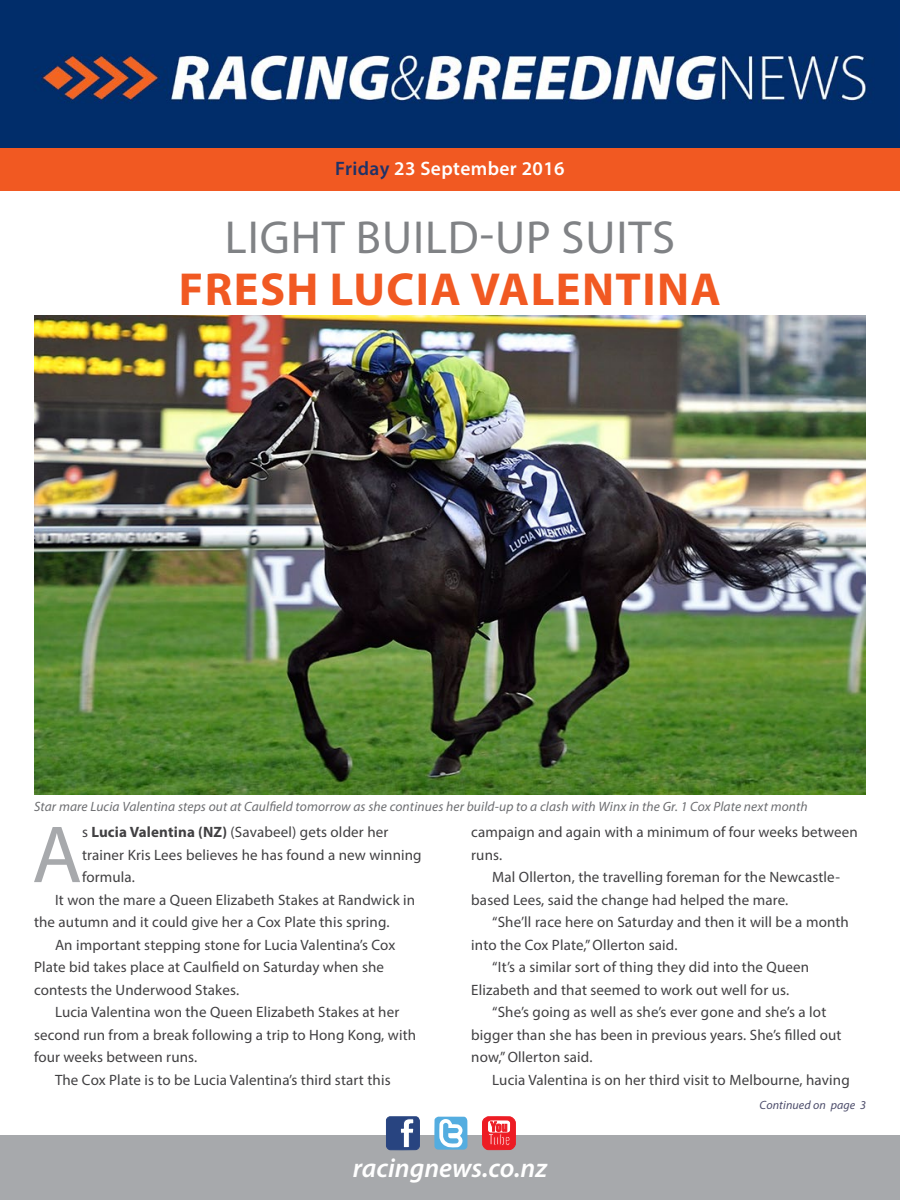
<style>
.page{position:relative;width:900px;height:1200px;background:#fff}
.page>*{position:absolute;margin:0;border:0;box-sizing:border-box;transform-origin:0 0}
.t1{font:81.75px "Myriad Pro";color:#a7a9ac}
.t2{font:700 46.5px "Myriad Pro";letter-spacing:.03em;color:#f15922}
.t3{font:46.5px "Myriad Pro";letter-spacing:.02em;color:#808285}
.t4{font:italic 600 27px "Myriad Pro";color:#fff}
.t5{font:600 19.5px "Myriad Pro";letter-spacing:.02em;color:#fff}
.t6{font:15px/22.5px "Myriad Pro";letter-spacing:.01em;color:#414042}
.t7{font:italic 13.5px "Myriad Pro";letter-spacing:.01em;color:#6d6e71}
.t8{font:italic 12px "Myriad Pro";letter-spacing:.01em;color:#4d4d6b}
.s1{color:#203267}
.s2{font-weight:700}
</style>
<div class="page">
<div style="left:0;top:0;width:900px;height:159px;background:#012d6a"></div>
<img style="left:34px;top:54px;width:833px;height:49px">
<div style="left:0;top:1136px;width:900px;height:64px;background:#a7a9ac"></div>
<svg style="left:386px;top:1117px;width:34px;height:33px"></svg>
<svg style="left:434px;top:1117px;width:33px;height:33px"></svg>
<svg style="left:482px;top:1117px;width:34px;height:33px"></svg>
<div style="left:0;top:148px;width:900px;height:43px;background:#f15922"></div>
<img style="left:34px;top:315px;width:832px;height:479px">
<h3 class="t5" style="left:335px;top:156px;width:231px"><span class="s1">Friday</span> 23 September 2016</h3>
<h2 class="t3" style="left:225px;top:209px;width:452px">Light build-up suits</h2>
<h2 class="t2" style="left:179px;top:259px;width:544px">FRESH LUCIA VALENTINA</h2>
<p class="t7" style="left:34px;top:798px;width:775px">Star mare Lucia Valentina steps out at Caulfield tomorrow as she continues her build-up to a clash with Winx in the Gr. 1 Cox Plate next month</p>
<h1 class="t1" style="left:32px;top:804px;width:52px">A</h1>
<p class="t6" style="left:82px;top:821px;width:308px">s <span class="s2">LUCIA VALENTINA (NZ)</span> (Savabeel) gets older her</p>
<p class="t6" style="left:82px;top:843px;width:341px">trainer Kris Lees believes he has found a new winning</p>
<p class="t6" style="left:82px;top:866px;width:55px">formula.</p>
<p class="t6" style="left:55px;top:888px;width:362px">It won the mare a Queen Elizabeth Stakes at Randwick in</p>
<p class="t6" style="left:34px;top:911px;width:357px">the autumn and it could give her a Cox Plate this spring.</p>
<p class="t6" style="left:55px;top:933px;width:342px">An important stepping stone for Lucia Valentina’s Cox</p>
<p class="t6" style="left:34px;top:956px;width:352px">Plate bid takes place at Caulfield on Saturday when she</p>
<p class="t6" style="left:34px;top:978px;width:207px">contests the Underwood Stakes.</p>
<p class="t6" style="left:55px;top:1001px;width:346px">Lucia Valentina won the Queen Elizabeth Stakes at her</p>
<p class="t6" style="left:34px;top:1023px;width:384px">second run from a break following a trip to Hong Kong, with</p>
<p class="t6" style="left:34px;top:1046px;width:165px">four weeks between runs.</p>
<p class="t6" style="left:55px;top:1068px;width:337px">The Cox Plate is to be Lucia Valentina’s third start this</p>
<p class="t6" style="left:471px;top:821px;width:388px">campaign and again with a minimum of four weeks between runs.</p>
<p class="t6" style="left:471px;top:866px;width:370px;text-indent:21px">Mal Ollerton, the travelling foreman for the Newcastle&shy;based Lees, said the change had helped the mare.</p>
<p class="t6" style="left:492px;top:911px;width:358px">“She’ll race here on Saturday and then it will be a month</p>
<p class="t6" style="left:471px;top:933px;width:208px">into the Cox Plate,” Ollerton said.</p>
<p class="t6" style="left:492px;top:956px;width:318px">“It’s a similar sort of thing they did into the Queen</p>
<p class="t6" style="left:471px;top:978px;width:319px">Elizabeth and that seemed to work out well for us.</p>
<p class="t6" style="left:492px;top:1001px;width:336px">“She’s going as well as she’s ever gone and she’s a lot</p>
<p class="t6" style="left:471px;top:1023px;width:372px">bigger than she has been in previous years. She’s filled out</p>
<p class="t6" style="left:471px;top:1046px;width:123px">now,” Ollerton said.</p>
<p class="t6" style="left:492px;top:1068px;width:359px">Lucia Valentina is on her third visit to Melbourne, having</p>
<p class="t8" style="left:760px;top:1098px;width:108px">Continued on page 3</p>
<h3 class="t4" style="left:353px;top:1150px;width:196px">racingnews.co.nz</h3>
</div>
